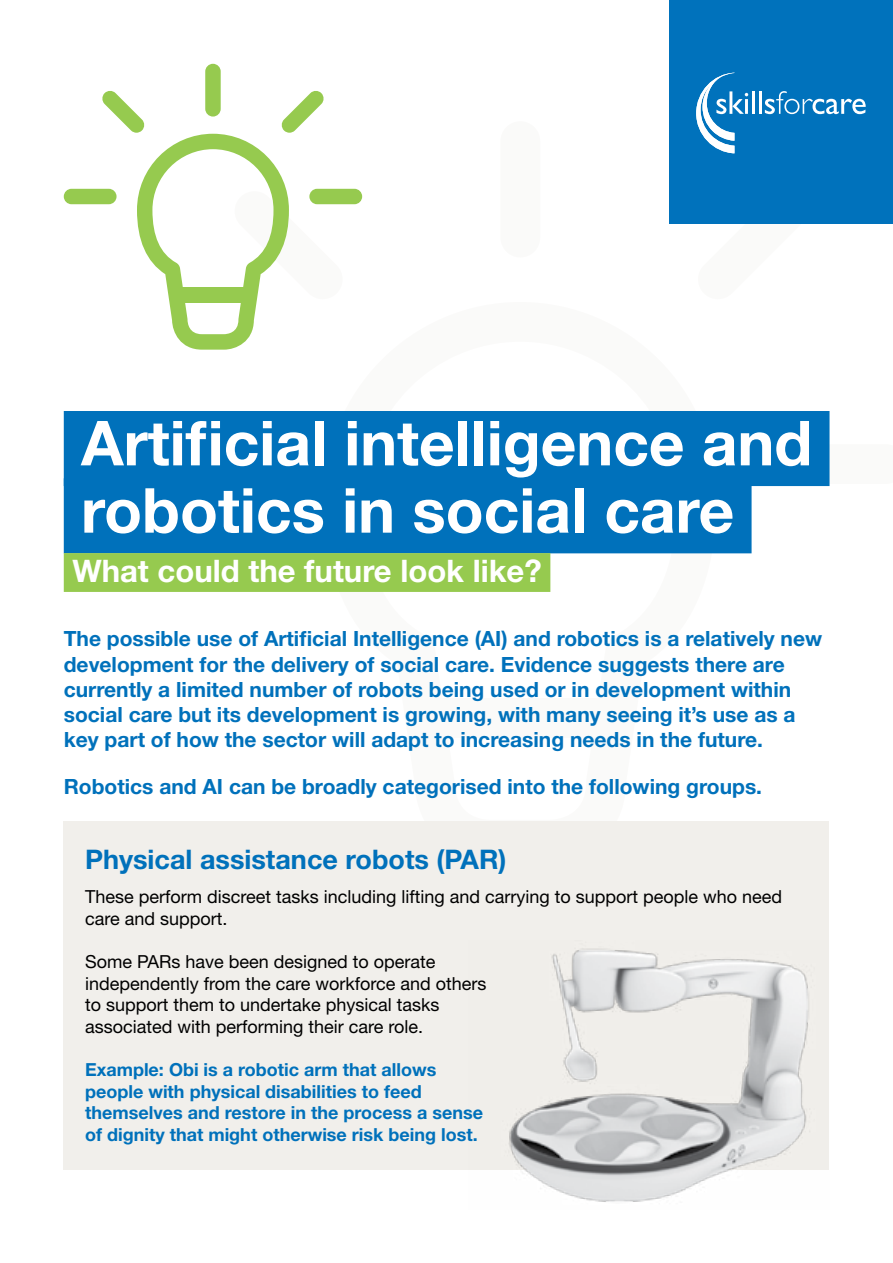
<style>
.page{position:relative;width:893px;height:1263px;background:#fff}
.page>*{position:absolute;margin:0;border:0;box-sizing:border-box;transform-origin:0 0}
.t1{font:700 62.1px/67.3px "Helvetica Neue LT Std";color:#fff}
.t2{font:700 31.05px "Helvetica Neue LT Std";color:#fff}
.t3{font:700 27px "Helvetica Neue LT Std";color:#0071bb}
.t4{font:700 21px/25.2px "Helvetica Neue LT Std";color:#0071bb}
.t5{font:18px/21.6px "Helvetica Neue LT Std";color:#000}
.t6{font:700 18px/21.6px "Helvetica Neue LT Std";color:#0071bb}
</style>
<div class="page">
<div style="left:416px;top:698px;width:209px;height:40px;background:#fafaf9"></div>
<div style="left:500px;top:121px;width:40px;height:136px;background:#fafaf9;border-radius:20px"></div>
<svg style="left:829px;top:444px;width:1px;height:40px"></svg>
<svg style="left:696px;top:223px;width:112px;height:1px"></svg>
<div style="left:670px;top:0;width:223px;height:223px;background:#0072bc"></div>
<svg style="left:696px;top:73px;width:52px;height:80px"></svg>
<hr style="left:752px;top:91px;width:3px;height:23px;background:#fff">
<hr style="left:759px;top:91px;width:3px;height:23px;background:#fff">
<svg style="left:765px;top:91px;width:101px;height:23px"></svg>
<div style="left:64px;top:821px;width:765px;height:348px;background:#f1efeb"></div>
<img style="left:468px;top:948px;width:361px;height:254px">
<div style="left:205px;top:64px;width:16px;height:53px;background:#96ca4f;border-radius:8px"></div>
<div style="left:64px;top:189px;width:53px;height:15px;background:#96ca4f;border-radius:8px"></div>
<div style="left:309px;top:189px;width:53px;height:15px;background:#96ca4f;border-radius:8px"></div>
<svg style="left:102px;top:90px;width:243px;height:260px"></svg>
<div style="left:64px;top:411px;width:765px;height:75px;background:#0071bb"></div>
<div style="left:64px;top:478px;width:688px;height:75px;background:#0071bb"></div>
<div style="left:64px;top:553px;width:486px;height:39px;background:#96ca4f"></div>
<h1 class="t1" style="left:81px;top:408px;width:733px">Artificial intelligence and robotics in social care</h1>
<h2 class="t2" style="left:72px;top:551px;width:471px">What could the future look like?</h2>
<p class="t4" style="left:64px;top:626px;width:760px">The possible use of Artificial Intelligence (AI) and robotics is a relatively new development for the delivery of social care. Evidence suggests there are currently a limited number of robots being used or in development within social care but its development is growing, with many seeing it’s use as a key part of how the sector will adapt to increasing needs in the future.</p>
<p class="t4" style="left:64px;top:773px;width:700px">Robotics and AI can be broadly categorised into the following groups.</p>
<p class="t3" style="left:85px;top:842px;width:423px">Physical assistance robots (PAR)</p>
<p class="t5" style="left:85px;top:886px;width:699px">These perform discreet tasks including lifting and carrying to support people who need care and support.</p>
<p class="t5" style="left:85px;top:950px;width:403px">Some PARs have been designed to operate independently from the care workforce and others to support them to undertake physical tasks associated with performing their care role.</p>
<p class="t6" style="left:85px;top:1058px;width:400px">Example: Obi is a robotic arm that allows people with physical disabilities to feed themselves and restore in the process a sense of dignity that might otherwise risk being lost.</p>
</div>
